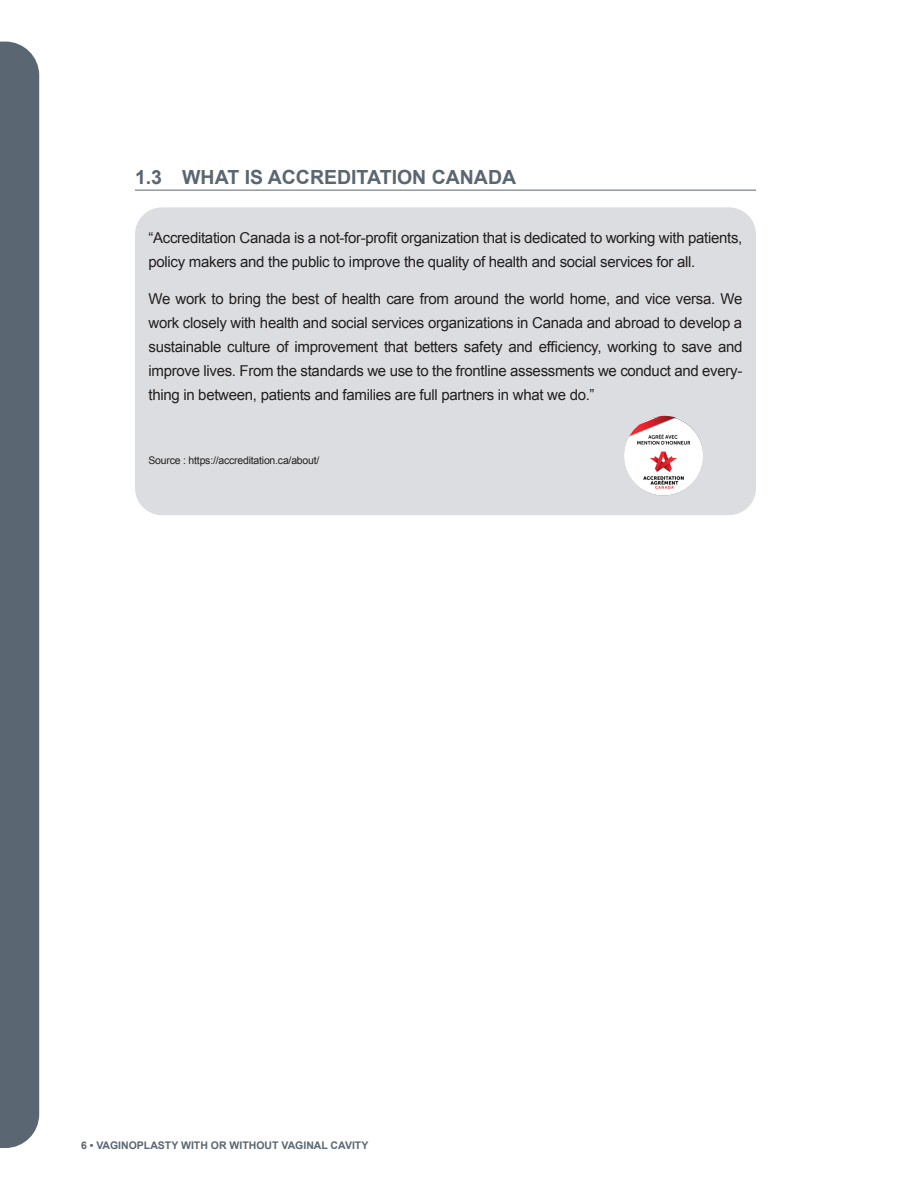
<style>
.page{position:relative;width:918px;height:1188px;background:#fff}
.page>*{position:absolute;margin:0;border:0;box-sizing:border-box;transform-origin:0 0}
.F_SOUS_SECTION{font:700 19.5px "Arial";color:#5a6671}
.C_TEXTE{font:15px/24px "Arial";letter-spacing:-.02em;color:#231f20}
.t1{font:700 10.5px "Arial";color:#5a6671}
.G_legal{font:10.5px "Arial";letter-spacing:-.02em;color:#231f20}
</style>
<div class="page">
<div style="left:0;top:42px;width:39px;height:1106px;background:#5a6671"></div>
<div style="left:135px;top:207px;width:621px;height:308px;background:#dcdde0;border-radius:27px"></div>
<hr style="left:135px;top:190px;width:621px;height:1px;background:#5a6671">
<img style="left:624px;top:416px;width:79px;height:80px;border-radius:39px">
<p class="F_SOUS_SECTION" style="left:135px;top:164px;width:383px">1.3 WHAT IS ACCREDITATION CANADA</p>
<p class="C_TEXTE" style="left:148px;top:226px;width:595px">“Accreditation Canada is a not-for-profit organization that is dedicated to working with patients, policy makers and the public to improve the quality of health and social services for all.</p>
<p class="C_TEXTE" style="left:148px;top:287px;width:595px;text-align:justify">We work to bring the best of health care from around the world home, and vice versa. We work closely with health and social services organizations in Canada and abroad to develop a sustainable culture of improvement that betters safety and efficiency, working to save and improve lives. From the standards we use to the frontline assessments we conduct and every&shy;thing in between, patients and families are full partners in what we do.”</p>
<p class="G_legal" style="left:148px;top:453px;width:172px">Source : https://accreditation.ca/about/</p>
<p class="t1" style="left:81px;top:1139px;width:289px">6 • VAGINOPLASTY WITH OR WITHOUT VAGINAL CAVITY</p>
</div>
